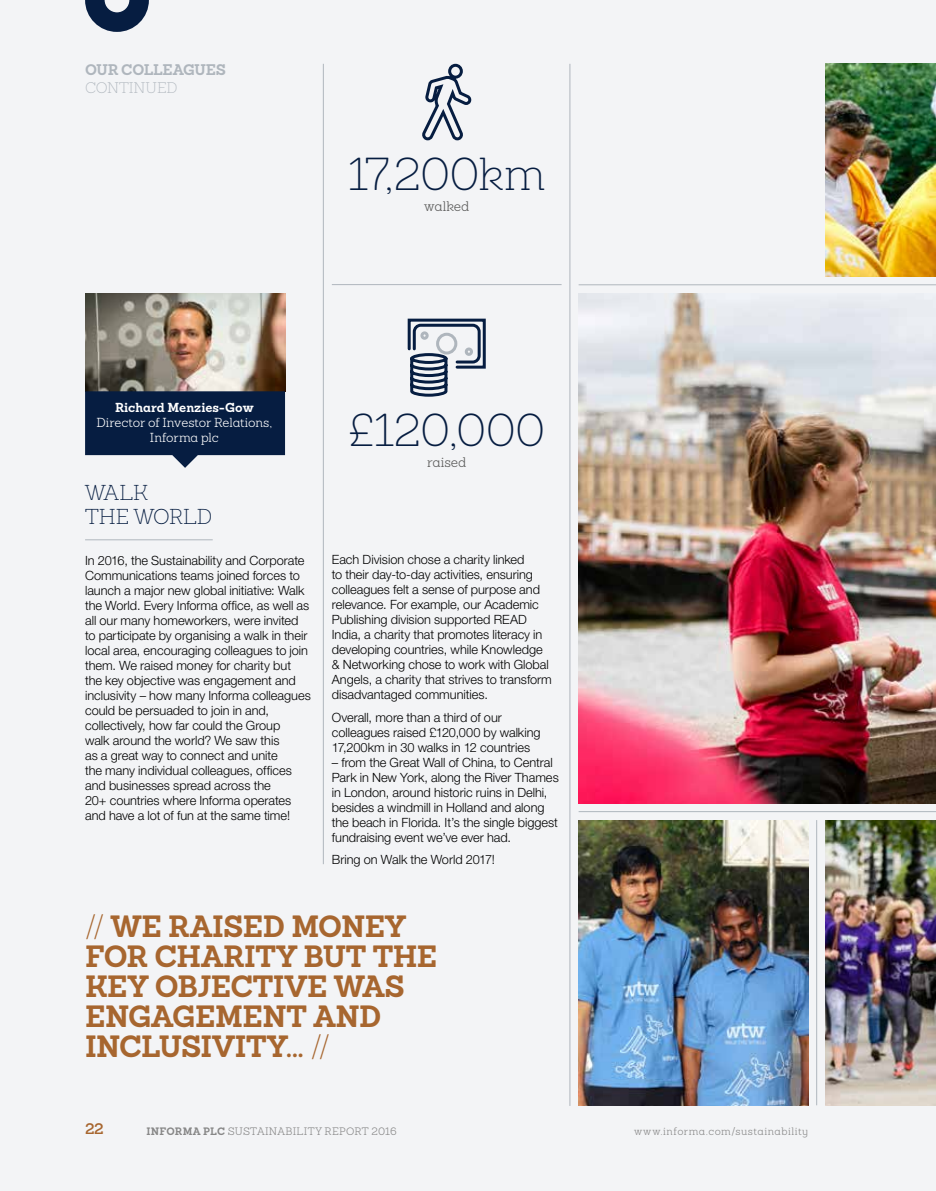
<style>
.page{position:relative;width:936px;height:1191px;background:#fff}
.page>*{position:absolute;margin:0;border:0;box-sizing:border-box;transform-origin:0 0}
.t1{font:200 45px "Sanchez";letter-spacing:-.015em;color:#061d41}
.t2{font:700 30px/30px "Sanchez";letter-spacing:-.02em;color:#a7662f}
.t3{font:200 21px/24px "Sanchez";color:#061d41}
.t4{font:700 15px "Sanchez";letter-spacing:-.01em;color:#afb6bd}
.t5{font:200 15px "Sanchez";letter-spacing:-.01em;color:#afb6bd}
.t6{font:600 15px "Sanchez";color:#a7662f}
.t7{font:300 13.5px "Sanchez";letter-spacing:-.005em;color:#575756}
.t8{font:300 12.75px/15px "Helvetica Neue LT Std";color:#000}
.t9{font:300 12.75px/15px "Sanchez";letter-spacing:-.01em;color:#fff;text-align:center}
.t10{font:700 12.75px "Sanchez";color:#fff}
.t11{font:300 10.5px "Sanchez";letter-spacing:.02em;color:#878787}
.t12{font:300 10.5px "Sanchez";letter-spacing:.04em;color:#878787}
.s1{font-weight:200}
.s2{font-weight:700}
</style>
<div class="page">
<div style="left:0;top:0;width:935px;height:1191px;background:#f3f4f6"></div>
<hr style="left:578px;top:811px;width:357px;height:1px;background:#afb6bd">
<img style="left:825px;top:64px;width:110px;height:212px">
<img style="left:825px;top:820px;width:110px;height:286px">
<hr style="left:816px;top:820px;width:1px;height:285px;background:#afb6bd">
<hr style="left:323px;top:64px;width:1px;height:800px;background:#afb6bd">
<hr style="left:569px;top:64px;width:1px;height:1042px;background:#afb6bd">
<hr style="left:578px;top:284px;width:357px;height:1px;background:#afb6bd">
<img style="left:578px;top:820px;width:230px;height:286px">
<img style="left:578px;top:293px;width:357px;height:510px">
<img style="left:85px;top:293px;width:200px;height:98px">
<svg style="left:85px;top:391px;width:200px;height:77px;background:#2b3f5d"></svg>
<hr style="left:85px;top:539px;width:128px;height:1px;background:#afb6bd">
<hr style="left:332px;top:284px;width:229px;height:1px;background:#afb6bd">
<svg style="left:422px;top:63px;width:50px;height:78px"></svg>
<svg style="left:407px;top:318px;width:79px;height:79px"></svg>
<svg style="left:85px;top:0;width:64px;height:32px"></svg>
<p class="t4" style="left:85px;top:59px;width:142px">OUR COLLEAGUES</p>
<p class="t5" style="left:85px;top:78px;width:94px">CONTINUED</p>
<p class="t10" style="left:115px;top:398px;width:140px">Richard Menzies-Gow</p>
<p class="t9" style="left:96px;top:414px;width:177px">Director of Investor Relations,<br>Informa plc</p>
<h1 class="t1" style="left:348px;top:146px;width:198px">17,200km</h1>
<p class="t7" style="left:424px;top:197px;width:47px">walked</p>
<h1 class="t1" style="left:348px;top:403px;width:199px">£120,000</h1>
<p class="t7" style="left:427px;top:454px;width:41px">raised</p>
<h3 class="t3" style="left:85px;top:480px;width:129px">WALK<br>THE WORLD</h3>
<p class="t8" style="left:85px;top:552px;width:227px">In 2016, the Sustainability and Corporate Communications teams joined forces to launch a major new global initiative: Walk the World. Every Informa office, as well as all our many homeworkers, were invited to participate by organising a walk in their local area, encouraging colleagues to join them. We raised money for charity but the key objective was engagement and inclusivity – how many Informa colleagues could be persuaded to join in and, collectively, how far could the Group<br>walk around the world? We saw this<br>as a great way to connect and unite<br>the many individual colleagues, offices and businesses spread across the<br>20+ countries where Informa operates and have a lot of fun at the same time!</p>
<p class="t8" style="left:332px;top:552px;width:221px">Each Division chose a charity linked<br>to their day-to-day activities, ensuring colleagues felt a sense of purpose and relevance. For example, our Academic Publishing division supported READ India, a charity that promotes literacy in developing countries, while Knowledge &amp; Networking chose to work with Global Angels, a charity that strives to transform disadvantaged communities.</p>
<p class="t8" style="left:332px;top:709px;width:210px">Overall, more than a third of our colleagues raised £120,000 by walking<br>17,200km in 30 walks in 12 countries</p>
<p class="t8" style="left:332px;top:754px;width:228px">– from the Great Wall of China, to Central Park in New York, along the River Thames in London, around historic ruins in Delhi, besides a windmill in Holland and along the beach in Florida. It’s the single biggest fundraising event we’ve ever had.</p>
<p class="t8" style="left:332px;top:851px;width:164px">Bring on Walk the World 2017!</p>
<h2 class="t2" style="left:85px;top:911px;width:354px"><span class="s1">//</span> WE RAISED MONEY<br>FOR CHARITY BUT THE<br>KEY OBJECTIVE WAS<br>ENGAGEMENT AND<br>INCLUSIVITY... <span class="s1">//</span></h2>
<p class="t6" style="left:85px;top:1118px;width:20px">22</p>
<p class="t11" style="left:146px;top:1124px;width:252px"><span class="s2">INFORMA PLC</span> SUSTAINABILITY REPORT 2016</p>
<p class="t12" style="left:634px;top:1124px;width:175px">www.informa.com/sustainability</p>
</div>
